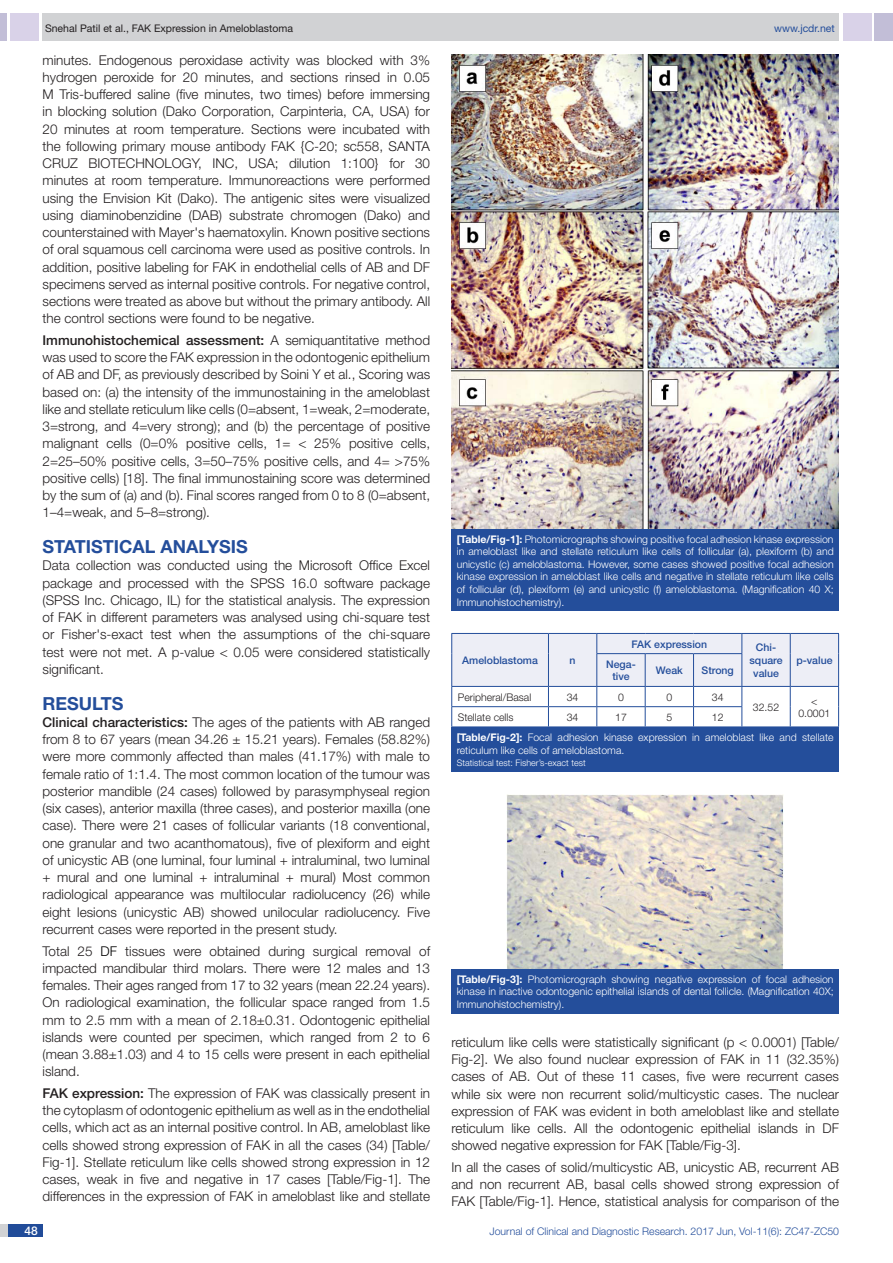
<style>
.page{position:relative;width:893px;height:1263px;background:#fff}
.page>*{position:absolute;margin:0;border:0;box-sizing:border-box;transform-origin:0 0}
.Heading{font:700 18px "Helvetica Neue";color:#244e9b}
.Bold{font:300 13.5px/17.2px "Helvetica Neue";color:#231f20;text-align:justify}
.Body_text{font:300 13.5px/17.2px "Helvetica Neue";color:#231f20;text-align:justify}
.t1{font:500 12px "Helvetica Neue";color:#fff}
.TABLE_FIG{font:300 10.5px/12.6px "Helvetica Neue";color:#fff;text-align:justify}
.tb_head{font:500 10.5px/12.6px "Helvetica Neue";color:#244e9b;text-align:center}
.t2{font:300 10.5px "Helvetica Neue";color:#244e9b}
.tb_txt{font:300 10.5px/12.6px "Helvetica Neue";color:#231f20;text-align:center}
.t3{font:10.5px "Helvetica Neue";color:#231f20}
.t4{font:10.5px "Helvetica Neue";color:#244e9b}
.TABLE_FIG-2{font:300 9px "Helvetica Neue";color:#fff}
.s1{font-weight:500}
.s2{color:#000}
.s3{font-weight:700}
</style>
<div class="page">
<div style="left:0;top:13px;width:7px;height:28px;background:#c2bed7"></div>
<div style="left:10px;top:13px;width:29px;height:28px;background:#d9d2e8"></div>
<div style="left:43px;top:13px;width:796px;height:28px;background:#d1d2d4"></div>
<div style="left:875px;top:13px;width:18px;height:28px;background:#c2bed7"></div>
<div style="left:843px;top:13px;width:29px;height:28px;background:#d9d2e8"></div>
<div style="left:0;top:1224px;width:43px;height:13px;background:#d1d2d4"></div>
<div style="left:8px;top:1224px;width:35px;height:13px;background:#214c99"></div>
<div style="left:451px;top:529px;width:388px;height:82px;background:#244e9b"></div>
<div style="left:451px;top:727px;width:388px;height:45px;background:#244e9b"></div>
<svg style="left:451px;top:633px;width:388px;height:93px"></svg>
<hr style="left:451px;top:726px;width:97px;height:1px;background:#244e9b">
<hr style="left:548px;top:726px;width:49px;height:1px;background:#244e9b">
<hr style="left:597px;top:726px;width:48px;height:1px;background:#244e9b">
<hr style="left:645px;top:726px;width:48px;height:1px;background:#244e9b">
<hr style="left:693px;top:726px;width:49px;height:1px;background:#244e9b">
<hr style="left:742px;top:726px;width:48px;height:1px;background:#244e9b">
<hr style="left:790px;top:726px;width:49px;height:1px;background:#244e9b">
<img style="left:451px;top:54px;width:388px;height:475px">
<img style="left:507px;top:794px;width:276px;height:175px">
<div style="left:451px;top:969px;width:388px;height:44px;background:#244e9b"></div>
<p class="t3" style="left:45px;top:22px;width:249px">Snehal Patil et al., FAK Expression in Ameloblastoma</p>
<p class="t4" style="left:774px;top:22px;width:62px">www.jcdr.net</p>
<p class="Bold" style="left:43px;top:51px;width:389px">minutes. Endogenous peroxidase activity was blocked with 3% hydrogen peroxide for 20 minutes, and sections rinsed in 0.05<br>M Tris-buffered saline (five minutes, two times) before immersing in blocking solution (Dako Corporation, Carpinteria, CA, USA) for 20 minutes at room temperature. Sections were incubated with the following primary mouse antibody FAK {C-20; sc558, SANTA CRUZ BIOTECHNOLOGY, INC, USA; dilution 1:100} for 30 minutes at room temperature. Immunoreactions were performed using the Envision Kit (Dako). The antigenic sites were visualized using diaminobenzidine (DAB) substrate chromogen (Dako) and counterstained with Mayer's haematoxylin. Known positive sections of oral squamous cell carcinoma were used as positive controls. In addition, positive labeling for FAK in endothelial cells of AB and DF specimens served as internal positive controls. For negative control, sections were treated as above but without the primary antibody. All the control sections were found to be negative.</p>
<p class="Bold" style="left:43px;top:331px;width:389px"><span class="s1">Immunohistochemical assessment:</span> A semiquantitative method was used to score the FAK expression in the odontogenic epithelium of AB and DF, as previously described by Soini Y et al., Scoring was based on: (a) the intensity of the immunostaining in the ameloblast like and stellate reticulum like cells (0=absent, 1=weak, 2=moderate, 3=strong, and 4=very strong); and (b) the percentage of positive malignant cells (0=0% positive cells, 1= &lt; 25% positive cells, 2=25–50% positive cells, 3=50–75% positive cells, and 4= &gt;75% positive cells) [18]. The final immunostaining score was determined by the sum of (a) and (b). Final scores ranged from 0 to 8 (0=absent, 1–4=weak, and 5–8=strong).</p>
<p class="Heading" style="left:43px;top:536px;width:23px">STATISTICAL</p>
<p class="Heading" style="left:161px;top:536px;width:14px">ANAL</p>
<p class="Heading" style="left:207px;top:536px;width:23px">YSIS</p>
<p class="Body_text" style="left:43px;top:557px;width:389px">Data collection was conducted using the Microsoft Office Excel package and processed with the SPSS 16.0 software package (SPSS Inc. Chicago, IL) for the statistical analysis. The expression of FAK in different parameters was analysed using chi-square test or Fisher's-exact test when the assumptions of the chi-square test were not met. A p-value &lt; 0.05 were considered statistically significant.</p>
<p class="Heading" style="left:43px;top:692px;width:83px">RESULTS</p>
<p class="Bold" style="left:43px;top:713px;width:389px"><span class="s1">Clinical characteristics:</span> The ages of the patients with AB ranged from 8 to 67 years (mean 34.26 ± 15.21 years). Females (58.82%) were more commonly affected than males (41.17%) with male to female ratio of 1:1.4. The most common location of the tumour was posterior mandible (24 cases) followed by parasymphyseal region (six cases), anterior maxilla (three cases), and posterior maxilla (one case). There were 21 cases of follicular variants (18 conventional, one granular and two acanthomatous), five of plexiform and eight of unicystic AB (one luminal, four luminal + intraluminal, two luminal + mural and one luminal + intraluminal + mural) Most common radiological appearance was multilocular radiolucency (26) while eight lesions (unicystic AB) showed unilocular radiolucency. Five recurrent cases were reported in the present study.</p>
<p class="Body_text" style="left:43px;top:942px;width:389px">Total 25 <span class="s2">DF</span> tissues were obtained during surgical removal of impacted mandibular third molars. There were 12 males and 13 females. Their ages ranged from 17 to 32 years (mean 22.24 years).<br>On radiological examination, the follicular space ranged from 1.5 mm to 2.5 mm with a mean of 2.18±0.31. Odontogenic epithelial islands were counted per specimen, which ranged from 2 to 6 (mean 3.88±1.03) and 4 to 15 cells were present in each epithelial island.</p>
<p class="Bold" style="left:43px;top:1084px;width:389px"><span class="s1">FAK expression:</span> The expression of FAK was classically present in the cytoplasm of odontogenic epithelium as well as in the endothelial cells, which act as an internal positive control. In AB, ameloblast like cells showed strong expression of FAK in all the cases (34) [Table/ Fig-1]. Stellate reticulum like cells showed strong expression in 12 cases, weak in five and negative in 17 cases [Table/Fig-1]. The differences in the expression of FAK in ameloblast like and stellate</p>
<p class="TABLE_FIG" style="left:457px;top:532px;width:378px"><span class="s3">[TABLE/FIG-1]:</span> Photomicrographs showing positive focal adhesion kinase expression in ameloblast like and stellate reticulum like cells of follicular (a), plexiform (b) and unicystic (c) ameloblastoma. However, some cases showed positive focal adhesion kinase expression in ameloblast like cells and negative in stellate reticulum like cells of follicular (d), plexiform (e) and unicystic (f) ameloblastoma. (Magnification 40 X; Immunohistochemistry).</p>
<p class="tb_head" style="left:462px;top:654px;width:77px">Ameloblastoma</p>
<p class="tb_head" style="left:570px;top:654px;width:8px">n</p>
<p class="tb_head" style="left:631px;top:637px;width:77px">FAK expression</p>
<p class="tb_head" style="left:749px;top:641px;width:35px">Chi&shy;square value</p>
<p class="tb_head" style="left:606px;top:658px;width:31px">N ega-</p>
<p class="tb_head" style="left:796px;top:654px;width:38px">p-value</p>
<p class="tb_head" style="left:612px;top:670px;width:19px">tive</p>
<p class="tb_head" style="left:656px;top:664px;width:29px">Weak</p>
<p class="tb_head" style="left:702px;top:664px;width:34px">Strong</p>
<p class="tb_txt" style="left:458px;top:690px;width:75px">Peripheral/Basal</p>
<p class="tb_txt" style="left:567px;top:690px;width:13px">34</p>
<p class="tb_txt" style="left:618px;top:690px;width:7px">0</p>
<p class="tb_txt" style="left:666px;top:690px;width:7px">0</p>
<p class="tb_txt" style="left:712px;top:690px;width:13px">34</p>
<p class="tb_txt" style="left:458px;top:711px;width:57px">Stellate cells</p>
<p class="tb_txt" style="left:567px;top:711px;width:13px">34</p>
<p class="tb_txt" style="left:615px;top:711px;width:13px">17</p>
<p class="tb_txt" style="left:666px;top:711px;width:7px">5</p>
<p class="tb_txt" style="left:712px;top:711px;width:13px">12</p>
<p class="tb_txt" style="left:753px;top:700px;width:28px">32.52</p>
<p class="tb_txt" style="left:798px;top:694px;width:34px">&lt;<br>0.0001</p>
<p class="TABLE_FIG" style="left:457px;top:731px;width:378px"><span class="s3">[TABLE/FIG-2]:</span> Focal adhesion kinase expression in ameloblast like and stellate reticulum like cells of ameloblastoma.</p>
<p class="TABLE_FIG-2" style="left:457px;top:757px;width:130px">Statistical test: Fisher’s-exact test</p>
<p class="TABLE_FIG" style="left:457px;top:972px;width:378px"><span class="s3">[TABLE/FIG-3]:</span> Photomicrograph showing negative expression of focal adhesion kinase in inactive odontogenic epithelial islands of dental follicle. (Magnification 40X; Immunohistochemistry).</p>
<p class="Bold" style="left:451px;top:1033px;width:389px">reticulum like cells were statistically significant (p &lt; 0.0001) [Table/ Fig-2]. We also found nuclear expression of FAK in 11 (32.35%) cases of AB. Out of these 11 cases, five were recurrent cases while six were non recurrent solid/multicystic cases. The nuclear expression of FAK was evident in both ameloblast like and stellate reticulum like cells. All the odontogenic epithelial islands in DF showed negative expression for FAK [Table/Fig-3].</p>
<p class="Body_text" style="left:451px;top:1158px;width:389px">In all the cases of solid/multicystic AB, unicystic AB, recurrent AB and non recurrent AB, basal cells showed strong expression of FAK [Table/Fig-1]. Hence, statistical analysis for comparison of the</p>
<p class="t1" style="left:24px;top:1223px;width:15px">48</p>
<p class="t2" style="left:489px;top:1225px;width:351px">Journal of Clinical and Diagnostic Research. 2017 Jun, Vol-11(6): ZC47-ZC50</p>
</div>
